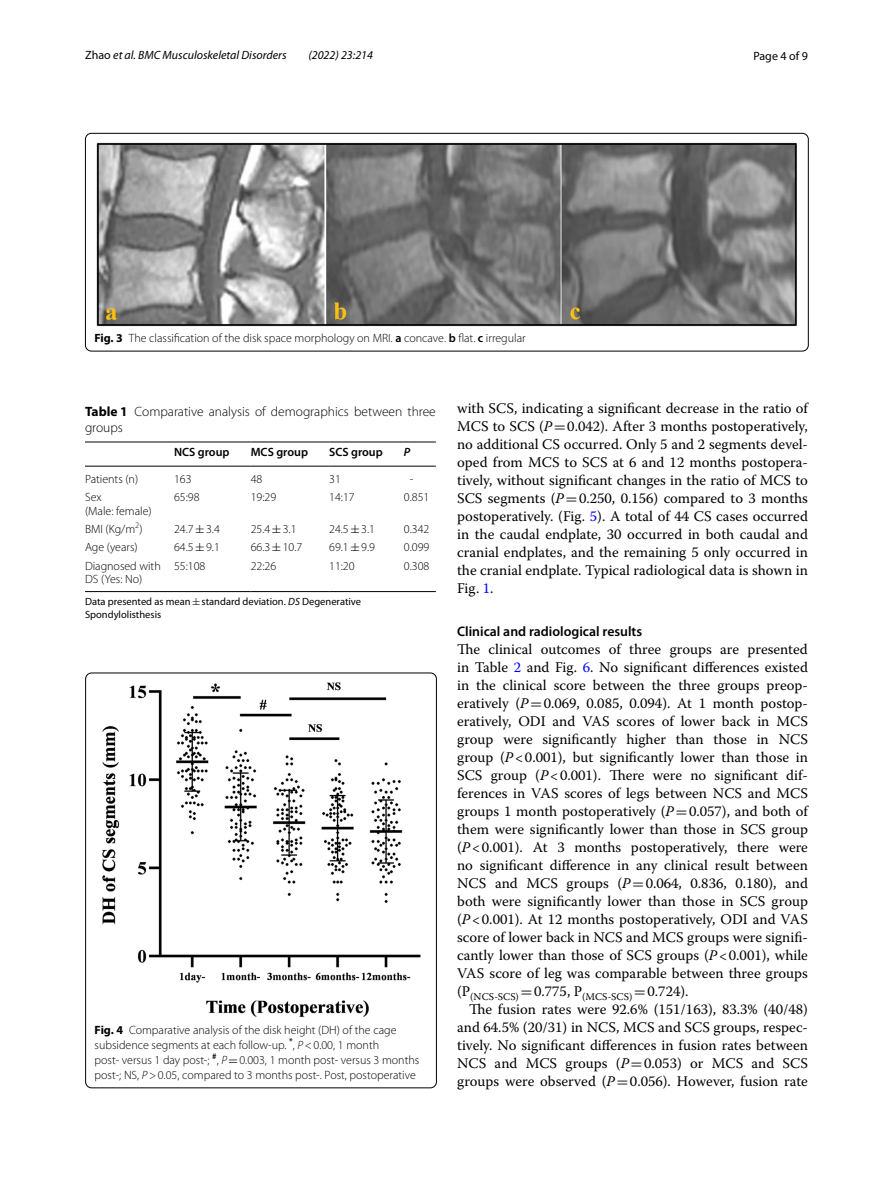
<style>
.page{position:relative;width:893px;height:1187px;background:#fff}
.page>*{position:absolute;margin:0;border:0;box-sizing:border-box;transform-origin:0 0}
.t1{font:14.7px/18px "Warnock Pro";color:#000;text-align:justify}
.t2{font:600 13.8px "Myriad Pro";color:#000}
.t3{font:300 13.5px/16.5px "Myriad Pro";color:#000}
.t4{font:300 12px/15px "Myriad Pro";color:#000}
.t5{font:italic 12px "Myriad Pro";color:#000}
.t6{font:600 12px "Myriad Pro";color:#000}
.t7{font:12px "Myriad Pro";color:#000}
.t8{font:italic 600 12px "Myriad Pro";color:#000}
.t9{font:10.5px/12.8px "Myriad Pro";color:#000}
.t10{font:10.35px "Warnock Pro";letter-spacing:.005em;color:#000}
.s1{font-style:normal}
.s2{font-weight:700}
.s3{font-weight:600}
.s4{font-family:"MTSY";font-weight:400}
.s5{font-family:"MTSY"}
.s6{font-style:italic}
.s7{color:#00f}
</style>
<div class="page">
<img style="left:97px;top:142px;width:700px;height:185px">
<div style="left:85px;top:133px;width:723px;height:218px;border:1px solid #000;border-radius:6px"></div>
<hr style="left:85px;top:441px;width:89px;height:1px;background:#000">
<hr style="left:85px;top:466px;width:89px;height:1px;background:#000">
<hr style="left:174px;top:441px;width:77px;height:1px;background:#000">
<hr style="left:174px;top:466px;width:77px;height:1px;background:#000">
<hr style="left:251px;top:441px;width:78px;height:1px;background:#000">
<hr style="left:251px;top:466px;width:78px;height:1px;background:#000">
<hr style="left:329px;top:441px;width:75px;height:1px;background:#000">
<hr style="left:329px;top:466px;width:75px;height:1px;background:#000">
<hr style="left:404px;top:441px;width:32px;height:1px;background:#000">
<hr style="left:404px;top:466px;width:32px;height:1px;background:#000">
<hr style="left:85px;top:591px;width:89px;height:1px;background:#000">
<hr style="left:174px;top:591px;width:77px;height:1px;background:#000">
<hr style="left:251px;top:591px;width:78px;height:1px;background:#000">
<hr style="left:329px;top:591px;width:75px;height:1px;background:#000">
<hr style="left:404px;top:591px;width:32px;height:1px;background:#000">
<img style="left:102px;top:682px;width:319px;height:336px">
<div style="left:85px;top:672px;width:352px;height:415px;border:1px solid #000;border-radius:6px"></div>
<p class="t5" style="left:85px;top:48px;width:203px"><span class="s1">Zhao</span> et al. BMC Musculoskeletal Disorders</p>
<p class="t5" style="left:308px;top:48px;width:66px">(2022) 23:214</p>
<p class="t7" style="left:753px;top:48px;width:56px">Page 4 of 9</p>
<p class="t4" style="left:94px;top:331px;width:433px"><span class="s2">Fig. 3</span> The classification of the disk space morphology on MRI. <span class="s3">a</span> concave. <span class="s3">b</span> flat. <span class="s3">c</span> irregular</p>
<p class="t3" style="left:85px;top:403px;width:352px"><span class="s2">Table 1</span> Comparative analysis of demographics between three groups</p>
<p class="t6" style="left:174px;top:444px;width:57px">NCS group</p>
<p class="t6" style="left:251px;top:444px;width:59px">MCS group</p>
<p class="t6" style="left:329px;top:444px;width:55px">SCS group</p>
<p class="t8" style="left:404px;top:444px;width:8px">P</p>
<p class="t4" style="left:85px;top:472px;width:55px">Patients (n)</p>
<p class="t4" style="left:174px;top:472px;width:19px">163</p>
<p class="t4" style="left:251px;top:472px;width:13px">48</p>
<p class="t4" style="left:329px;top:472px;width:13px">31</p>
<p class="t4" style="left:410px;top:472px;width:5px">-</p>
<p class="t4" style="left:85px;top:491px;width:68px;line-height:13.5px">Sex<br>(Male: female)</p>
<p class="t4" style="left:174px;top:490px;width:27px">65:98</p>
<p class="t4" style="left:251px;top:490px;width:27px">19:29</p>
<p class="t4" style="left:329px;top:490px;width:27px">14:17</p>
<p class="t4" style="left:404px;top:490px;width:27px">0.851</p>
<p class="t4" style="left:85px;top:522px;width:59px">BMI (Kg/m<sup>2</sup>)</p>
<p class="t4" style="left:174px;top:522px;width:47px">24.7<span class="s4">±</span>3.4</p>
<p class="t4" style="left:251px;top:522px;width:47px">25.4<span class="s4">±</span>3.1</p>
<p class="t4" style="left:329px;top:522px;width:47px">24.5<span class="s4">±</span>3.1</p>
<p class="t4" style="left:404px;top:522px;width:27px">0.342</p>
<p class="t4" style="left:85px;top:540px;width:54px">Age (years)</p>
<p class="t4" style="left:174px;top:540px;width:47px">64.5<span class="s4">±</span>9.1</p>
<p class="t4" style="left:251px;top:540px;width:53px">66.3<span class="s4">±</span>10.7</p>
<p class="t4" style="left:329px;top:540px;width:47px">69.1<span class="s4">±</span>9.9</p>
<p class="t4" style="left:404px;top:540px;width:27px">0.099</p>
<p class="t4" style="left:85px;top:559px;width:77px;line-height:13.5px">Diagnosed with<br>DS (Yes: No)</p>
<p class="t4" style="left:174px;top:558px;width:33px">55:108</p>
<p class="t4" style="left:251px;top:558px;width:27px">22:26</p>
<p class="t4" style="left:329px;top:558px;width:27px">11:20</p>
<p class="t4" style="left:404px;top:558px;width:27px">0.308</p>
<p class="t9" style="left:85px;top:595px;width:278px">Data presented as mean<span class="s5">±</span>standard deviation. <span class="s6">DS</span> Degenerative<br>Spondylolisthesis</p>
<p class="t4" style="left:95px;top:1022px;width:326px"><span class="s2">Fig. 4</span> Comparative analysis of the disk height (DH) of the cage subsidence segments at each follow-up. <sup>*</sup>, <span class="s6">P</span>&lt;0.00, 1 month<br>post- versus 1 day post-; <sup>#</sup>, <span class="s6">P</span><span class="s4">=</span>0.003, 1 month post- versus 3 months post-; NS, <span class="s6">P</span>&gt;0.05, compared to 3 months post-. Post, postoperative</p>
<p class="t1" style="left:457px;top:399px;width:352px">with SCS, indicating a significant decrease in the ratio of MCS to SCS (<span class="s6">P</span><span class="s5">=</span>0.042). After 3 months postoperatively, no additional CS occurred. Only 5 and 2 segments devel&shy;oped from MCS to SCS at 6 and 12 months postopera&shy;tively, without significant changes in the ratio of MCS to SCS segments (<span class="s6">P</span><span class="s5">=</span>0.250, 0.156) compared to 3 months postoperatively. (Fig. <span class="s7">5</span>). A total of 44 CS cases occurred in the caudal endplate, 30 occurred in both caudal and cranial endplates, and the remaining 5 only occurred in the cranial endplate. Typical radiological data is shown in Fig. <span class="s7">1</span>.</p>
<p class="t2" style="left:457px;top:622px;width:187px">Clinical and radiological results</p>
<p class="t1" style="left:457px;top:640px;width:352px">The clinical outcomes of three groups are presented in Table <span class="s7">2</span> and Fig. <span class="s7">6</span>. No significant differences existed in the clinical score between the three groups preop&shy;eratively (<span class="s6">P</span><span class="s5">=</span>0.069, 0.085, 0.094). At 1 month postop&shy;eratively, ODI and VAS scores of lower back in MCS group were significantly higher than those in NCS group (<span class="s6">P</span>&lt;0.001), but significantly lower than those in SCS group (<span class="s6">P</span>&lt;0.001). There were no significant dif&shy;ferences in VAS scores of legs between NCS and MCS groups 1 month postoperatively (<span class="s6">P</span><span class="s5">=</span>0.057), and both of them were significantly lower than those in SCS group (<span class="s6">P</span>&lt;0.001). At 3 months postoperatively, there were no significant difference in any clinical result between NCS and MCS groups (<span class="s6">P</span><span class="s5">=</span>0.064, 0.836, 0.180), and both were significantly lower than those in SCS group (<span class="s6">P</span>&lt;0.001). At 12 months postoperatively, ODI and VAS score of lower back in NCS and MCS groups were signifi&shy;cantly lower than those of SCS groups (<span class="s6">P</span>&lt;0.001), while VAS score of leg was comparable between three groups</p>
<p class="t10" style="left:457px;top:990px;width:233px"><sup>(P</sup>(NCS-SCS) <sup>=</sup><sup>0.775,</sup> <sup>P</sup>(MCS-SCS) <sup>=</sup><sup>0.724).</sup></p>
<p class="t1" style="left:457px;top:1000px;width:352px;text-indent:12px">The fusion rates were 92.6% (151/163), 83.3% (40/48) and 64.5% (20/31) in NCS, MCS and SCS groups, respec&shy;tively. No significant differences in fusion rates between NCS and MCS groups (<span class="s6">P</span><span class="s5">=</span>0.053) or MCS and SCS groups were observed (<span class="s6">P</span><span class="s5">=</span>0.056). However, fusion rate</p>
</div>
